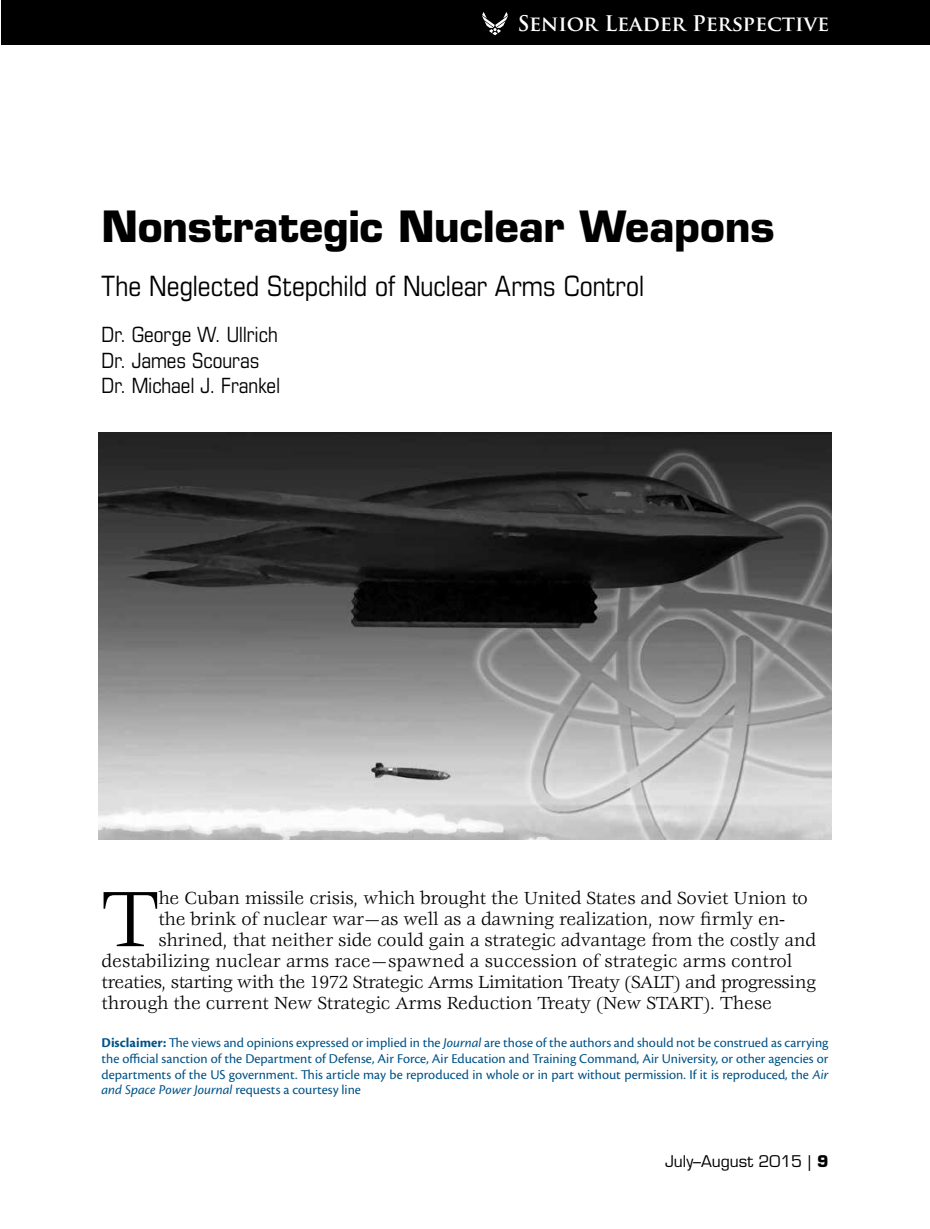
<style>
.page{position:relative;width:930px;height:1229px;background:#fff}
.page>*{position:absolute;margin:0;border:0;box-sizing:border-box;transform-origin:0 0}
.t1{font:86.27px "Veljovic Std";color:#000}
.t2{font:700 42px "Eurostile LT Std";letter-spacing:-.005em;color:#000}
.t3{font:condensed 28px "Eurostile LT Std";letter-spacing:-.005em;color:#000}
.t4{font:condensed 21px/25.2px "Eurostile LT Std";color:#000}
.t5{font:700 21px "Trajan Pro";letter-spacing:-.005em;color:#fff}
.t6{font:19.25px "Veljovic Std";letter-spacing:-.01em;color:#000}
.t7{font:15.75px "Eurostile LT Std";color:#000}
.t8{font:14px/15.8px "Cronos Pro";color:#005387;text-align:justify}
.s1{font-weight:700}
.s2{font-style:italic}
</style>
<div class="page">
<div style="left:1px;top:0;width:928px;height:45px;background:#000"></div>
<svg style="left:482px;top:12px;width:26px;height:23px"></svg>
<img style="left:99px;top:433px;width:731px;height:406px">
<p class="t5" style="left:517px;top:10px;width:313px">Senior Leader Perspective</p>
<h2 class="t2" style="left:102px;top:200px;width:674px">Nonstrategic Nuclear Weapons</h2>
<h3 class="t3" style="left:102px;top:269px;width:544px">The Neglected Stepchild of Nuclear Arms Control</h3>
<p class="t4" style="left:102px;top:322px;width:180px">Dr. George W. Ullrich<br>Dr. James Scouras<br>Dr. Michael J. Frankel</p>
<h1 class="t1" style="left:102px;top:872px;width:59px">T</h1>
<p class="t6" style="left:158px;top:887px;width:651px">he Cuban missile crisis, which brought the United States and Soviet Union to</p>
<p class="t6" style="left:158px;top:908px;width:627px">the brink of nuclear war—as well as a dawning realization, now firmly en-</p>
<p class="t6" style="left:158px;top:929px;width:659px">shrined, that neither side could gain a strategic advantage from the costly and</p>
<p class="t6" style="left:101px;top:950px;width:692px">destabilizing nuclear arms race—spawned a succession of strategic arms control</p>
<p class="t6" style="left:101px;top:971px;width:715px">treaties, starting with the 1972 Strategic Arms Limitation Treaty (SALT) and progressing</p>
<p class="t6" style="left:101px;top:992px;width:671px">through the current New Strategic Arms Reduction Treaty (New START). These</p>
<p class="t8" style="left:102px;top:1035px;width:728px"><span class="s1">Disclaimer:</span> The views and opinions expressed or implied in the <span class="s2">Journal</span> are those of the authors and should not be construed as carrying the official sanction of the Department of Defense, Air Force, Air Education and Training Command, Air University, or other agencies or departments of the US government. This article may be reproduced in whole or in part without permission. If it is reproduced, the <span class="s2">Air and Space Power Journal</span> requests a courtesy line</p>
<p class="t7" style="left:665px;top:1152px;width:165px">July–August 2015 | <span class="s1">9</span></p>
</div>
